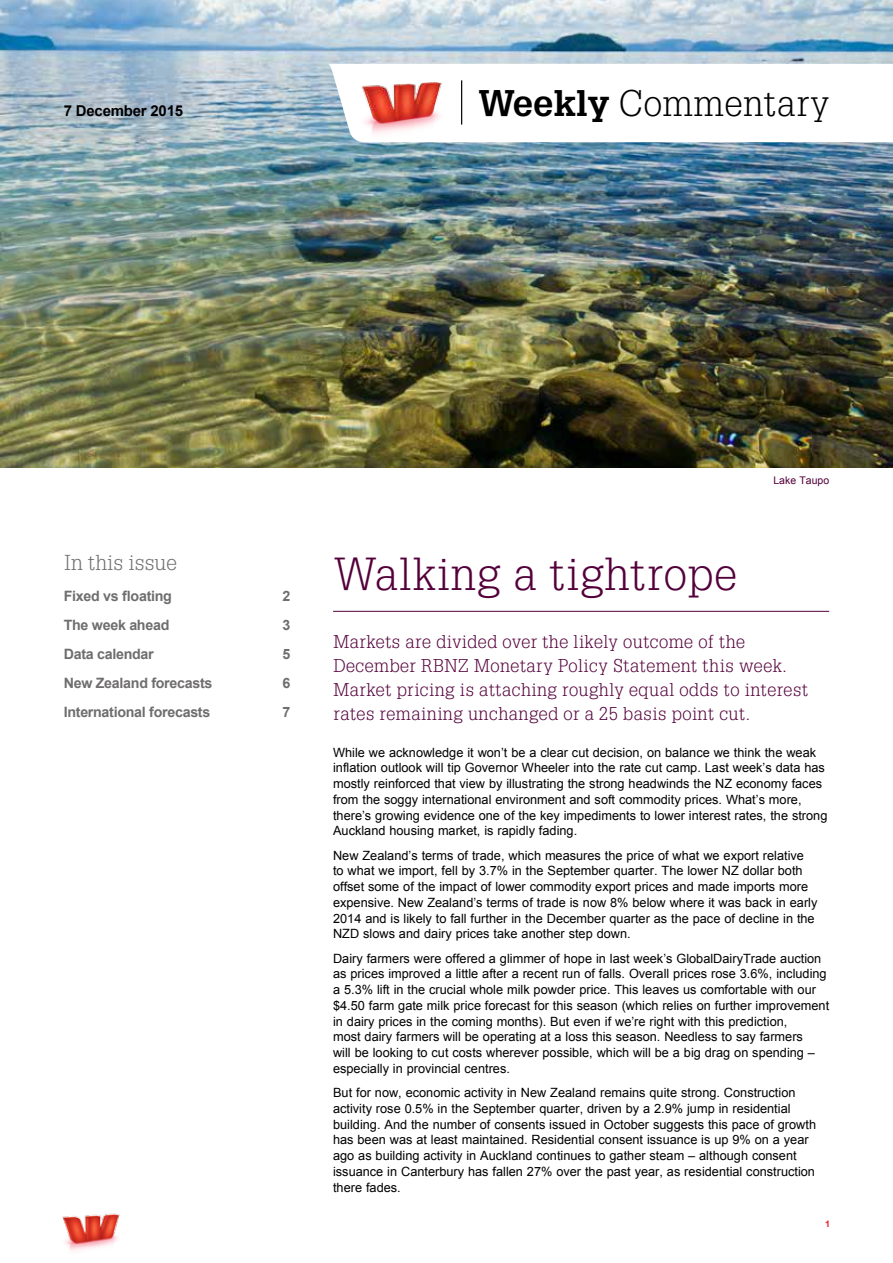
<style>
.page{position:relative;width:893px;height:1263px;background:#fff}
.page>*{position:absolute;margin:0;border:0;box-sizing:border-box;transform-origin:0 0}
.t1{font:45px "Westpac Helpa";letter-spacing:-.01em;color:#54003b}
.t2{font:36px "Westpac Helpa";letter-spacing:-.015em;color:#000}
.t3{font:21px "Westpac Helpa";letter-spacing:-.03em;color:#6f6d6d}
.t4{font:18px/24px "Westpac Helpa";letter-spacing:-.01em;color:#54003b}
.t5{font:700 15px "Arial";letter-spacing:-.015em;color:#000}
.t6{font:700 14.25px "Arial";letter-spacing:-.02em;color:#6f6d6d}
.t7{font:12.75px/15.8px "Arial";color:#000}
.t8{font:10.5px "Arial";color:#54003b}
.t9{font:700 9px "Arial";color:#ed1d24}
.s1{font-weight:700}
</style>
<div class="page">
<img style="left:0;top:0;width:893px;height:468px">
<hr style="left:333px;top:611px;width:496px;height:1px;background:#54003b">
<svg style="left:328px;top:64px;width:565px;height:78px"></svg>
<img style="left:344px;top:71px;width:118px;height:71px">
<hr style="left:461px;top:80px;width:1px;height:45px;background:#000">
<img style="left:62px;top:1213px;width:58px;height:38px">
<p class="t5" style="left:64px;top:100px;width:121px">7 December 2015</p>
<h2 class="t2" style="left:478px;top:81px;width:353px"><span class="s1">Weekly</span> Commentary</h2>
<h3 class="t3" style="left:64px;top:550px;width:115px">In this issue</h3>
<p class="t6" style="left:64px;top:586px;width:110px">Fixed vs floating</p>
<p class="t6" style="left:282px;top:586px;width:9px">2</p>
<p class="t6" style="left:64px;top:615px;width:107px">The week ahead</p>
<p class="t6" style="left:282px;top:615px;width:9px">3</p>
<p class="t6" style="left:64px;top:644px;width:92px">Data calendar</p>
<p class="t6" style="left:282px;top:644px;width:9px">5</p>
<p class="t6" style="left:64px;top:673px;width:150px">New Zealand forecasts</p>
<p class="t6" style="left:282px;top:673px;width:9px">6</p>
<p class="t6" style="left:64px;top:702px;width:148px">International forecasts</p>
<p class="t6" style="left:282px;top:702px;width:9px">7</p>
<p class="t8" style="left:773px;top:473px;width:57px">Lake Taupo</p>
<h1 class="t1" style="left:333px;top:546px;width:406px">Walking a tightrope</h1>
<h3 class="t4" style="left:333px;top:629px;width:477px">Markets are divided over the likely outcome of the December RBNZ Monetary Policy Statement this week.<br>Market pricing is attaching roughly equal odds to interest rates remaining unchanged or a 25 basis point cut.</h3>
<p class="t7" style="left:333px;top:744px;width:496px">While we acknowledge it won’t be a clear cut decision, on balance we think the weak inflation outlook will tip Governor Wheeler into the rate cut camp. Last week’s data has mostly reinforced that view by illustrating the strong headwinds the NZ economy faces from the soggy international environment and soft commodity prices. What’s more, there’s growing evidence one of the key impediments to lower interest rates, the strong Auckland housing market, is rapidly fading.</p>
<p class="t7" style="left:333px;top:847px;width:486px">New Zealand’s terms of trade, which measures the price of what we export relative to what we import, fell by 3.7% in the September quarter. The lower NZ dollar both offset some of the impact of lower commodity export prices and made imports more expensive. New Zealand’s terms of trade is now 8% below where it was back in early 2014 and is likely to fall further in the December quarter as the pace of decline in the NZD slows and dairy prices take another step down.</p>
<p class="t7" style="left:333px;top:950px;width:498px">Dairy farmers were offered a glimmer of hope in last week’s GlobalDairyTrade auction as prices improved a little after a recent run of falls. Overall prices rose 3.6%, including a 5.3% lift in the crucial whole milk powder price. This leaves us comfortable with our $4.50 farm gate milk price forecast for this season (which relies on further improvement in dairy prices in the coming months). But even if we’re right with this prediction,<br>most dairy farmers will be operating at a loss this season. Needless to say farmers<br>will be looking to cut costs wherever possible, which will be a big drag on spending – especially in provincial centres.</p>
<p class="t7" style="left:333px;top:1085px;width:485px">But for now, economic activity in New Zealand remains quite strong. Construction activity rose 0.5% in the September quarter, driven by a 2.9% jump in residential building. And the number of consents issued in October suggests this pace of growth has been was at least maintained. Residential consent issuance is up 9% on a year ago as building activity in Auckland continues to gather steam – although consent issuance in Canterbury has fallen 27% over the past year, as residential construction there fades.</p>
<p class="t9" style="left:825px;top:1218px;width:7px">1</p>
</div>
